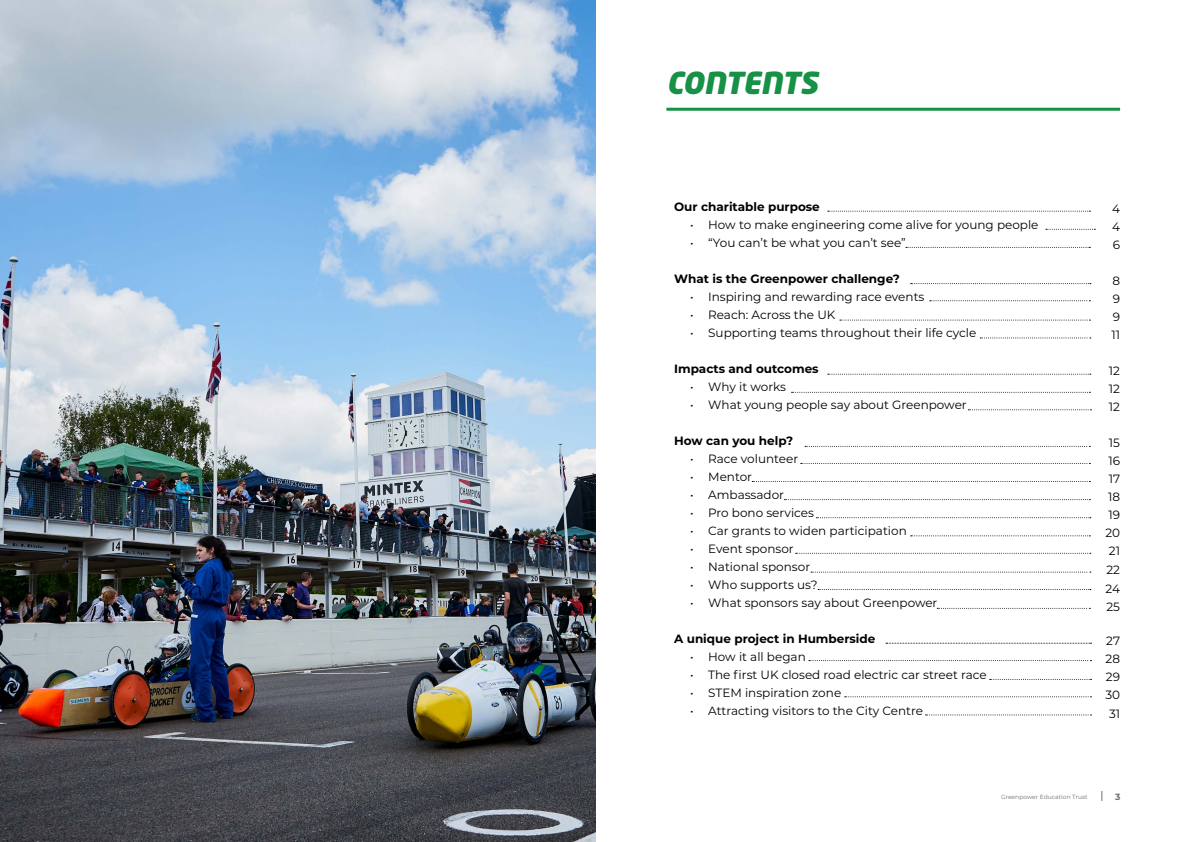
<style>
.page{position:relative;width:1191px;height:842px;background:#fff}
.page>*{position:absolute;margin:0;border:0;box-sizing:border-box;transform-origin:0 0}
.t1{font:italic 900 30px "Neo Tech Std";letter-spacing:-.005em;color:#169146}
.t2{font:12px/18.2px "Montserrat";color:#000;text-align:justify}
.t3{font:700 12px "Montserrat";color:#000}
.t4{font:700 9px "Montserrat";color:#6d6e71}
.t5{font:6px "Montserrat";color:#6d6e71}
</style>
<div class="page">
<img style="left:0;top:0;width:595px;height:842px">
<hr style="left:666px;top:108px;width:454px;height:3px;background:#169146">
<svg style="left:828px;top:211px;width:262px;height:1px"></svg>
<svg style="left:1046px;top:229px;width:49px;height:1px"></svg>
<svg style="left:906px;top:247px;width:184px;height:1px"></svg>
<svg style="left:968px;top:409px;width:123px;height:1px"></svg>
<svg style="left:805px;top:446px;width:285px;height:1px"></svg>
<svg style="left:752px;top:481px;width:338px;height:1px"></svg>
<svg style="left:784px;top:499px;width:306px;height:1px"></svg>
<svg style="left:910px;top:535px;width:180px;height:1px"></svg>
<svg style="left:840px;top:320px;width:250px;height:1px"></svg>
<svg style="left:818px;top:589px;width:272px;height:1px"></svg>
<svg style="left:929px;top:300px;width:161px;height:1px"></svg>
<svg style="left:910px;top:283px;width:180px;height:1px"></svg>
<svg style="left:937px;top:608px;width:153px;height:1px"></svg>
<svg style="left:980px;top:337px;width:110px;height:1px"></svg>
<svg style="left:828px;top:374px;width:262px;height:1px"></svg>
<svg style="left:791px;top:392px;width:299px;height:1px"></svg>
<svg style="left:800px;top:463px;width:290px;height:1px"></svg>
<svg style="left:816px;top:517px;width:274px;height:1px"></svg>
<svg style="left:795px;top:553px;width:295px;height:1px"></svg>
<svg style="left:811px;top:572px;width:279px;height:1px"></svg>
<svg style="left:886px;top:643px;width:205px;height:1px"></svg>
<svg style="left:809px;top:660px;width:282px;height:1px"></svg>
<svg style="left:989px;top:679px;width:102px;height:1px"></svg>
<svg style="left:844px;top:696px;width:247px;height:1px"></svg>
<svg style="left:925px;top:714px;width:166px;height:1px"></svg>
<h1 class="t1" style="left:666px;top:63px;width:153px">CONTENTS</h1>
<p class="t3" style="left:674px;top:198px;width:147px">Our charitable purpose</p>
<p class="t2" style="left:690px;top:215px;width:350px">• How to make engineering come alive for young people</p>
<p class="t2" style="left:690px;top:233px;width:217px">• “You can’t be what you can’t see”</p>
<p class="t3" style="left:674px;top:270px;width:227px">What is the Greenpower challenge?</p>
<p class="t2" style="left:690px;top:287px;width:236px">• Inspiring and rewarding race events</p>
<p class="t2" style="left:690px;top:305px;width:147px">• Reach: Across the UK</p>
<p class="t2" style="left:690px;top:323px;width:288px">• Supporting teams throughout their life cycle</p>
<p class="t3" style="left:674px;top:360px;width:146px">Impacts and outcomes</p>
<p class="t2" style="left:690px;top:377px;width:97px">• Why it works</p>
<p class="t2" style="left:690px;top:395px;width:278px">• What young people say about Greenpower</p>
<p class="t3" style="left:674px;top:432px;width:121px">How can you help?</p>
<p class="t2" style="left:690px;top:449px;width:109px">• Race volunteer</p>
<p class="t2" style="left:690px;top:467px;width:63px">• Mentor</p>
<p class="t2" style="left:690px;top:485px;width:95px">• Ambassador</p>
<p class="t2" style="left:690px;top:503px;width:125px">• Pro bono services</p>
<p class="t2" style="left:690px;top:521px;width:218px">• Car grants to widen participation</p>
<p class="t2" style="left:690px;top:539px;width:105px">• Event sponsor</p>
<p class="t2" style="left:690px;top:557px;width:121px">• National sponsor</p>
<p class="t2" style="left:690px;top:575px;width:129px">• Who supports us?</p>
<p class="t2" style="left:690px;top:593px;width:249px">• What sponsors say about Greenpower</p>
<p class="t3" style="left:674px;top:630px;width:203px">A unique project in Humberside</p>
<p class="t2" style="left:690px;top:647px;width:117px">• How it all began</p>
<p class="t2" style="left:690px;top:665px;width:298px">• The first UK closed road electric car street race</p>
<p class="t2" style="left:690px;top:683px;width:152px">• STEM inspiration zone</p>
<p class="t2" style="left:690px;top:701px;width:234px">• Attracting visitors to the City Centre</p>
<p class="t2" style="left:1112px;top:200px;width:9px">4<br>4<br>6</p>
<p class="t2" style="left:1111px;top:272px;width:10px">8<br>9<br>9<br>11</p>
<p class="t2" style="left:1109px;top:362px;width:13px">12<br>12<br>12</p>
<p class="t2" style="left:1105px;top:433px;width:16px;text-align:center">15<br>16<br>17<br>18<br>19<br>20<br>21<br>22<br>24<br>25</p>
<p class="t2" style="left:1105px;top:631px;width:16px;text-align:center">27<br>28<br>29<br>30<br>31</p>
<p class="t5" style="left:1001px;top:793px;width:88px">Greenpower Education Trust</p>
<p class="t4" style="left:1115px;top:791px;width:7px">3</p>
</div>
